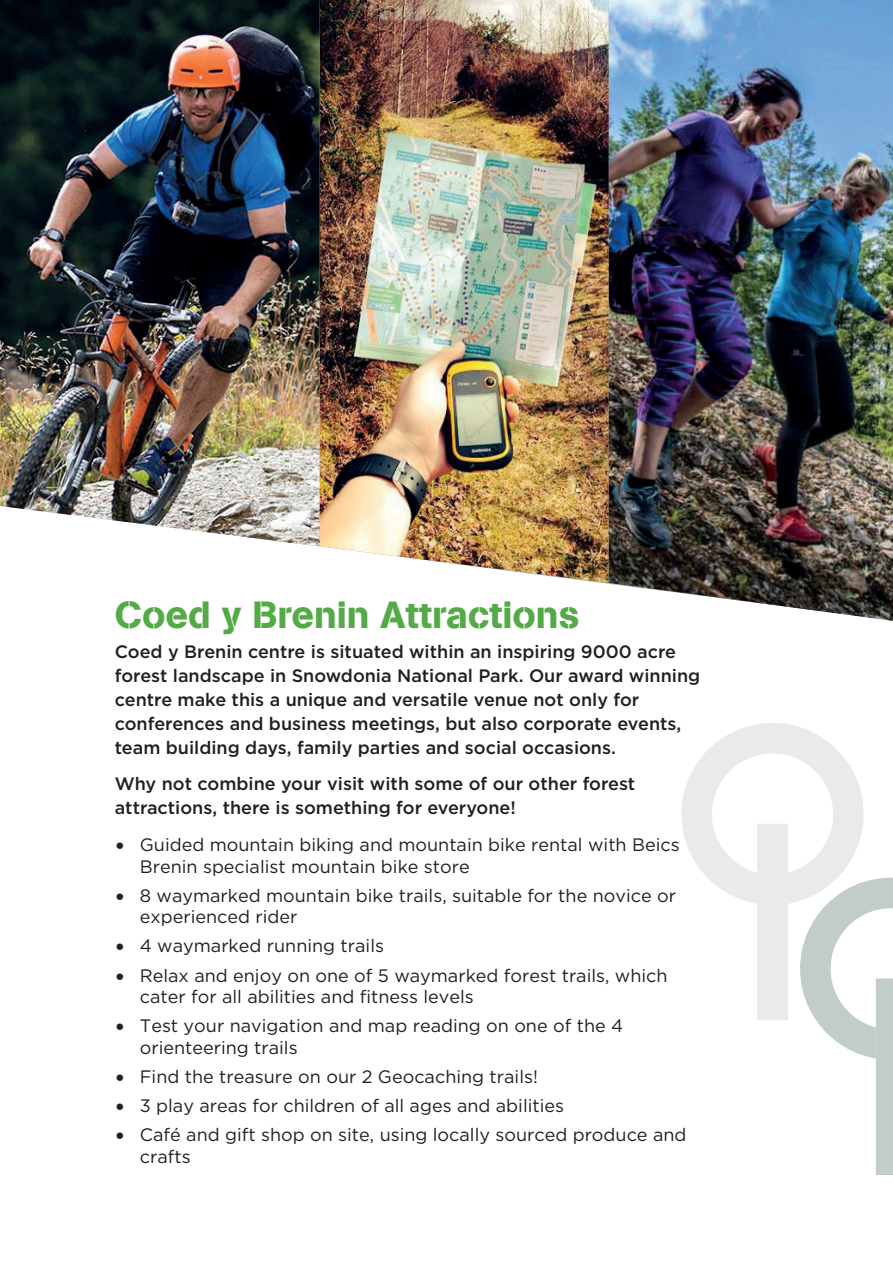
<style>
.page{position:relative;width:893px;height:1263px;background:#fff}
.page>*{position:absolute;margin:0;border:0;box-sizing:border-box;transform-origin:0 0}
.t1{font:37.5px "AG Book Stencil";color:#54aa46}
.t2{font:18px/21.6px "Gotham";color:#231f20}
.t3{font:500 18px/24px "Gotham";color:#231f20}
</style>
<div class="page">
<svg style="left:681px;top:723px;width:212px;height:452px"></svg>
<img style="left:320px;top:0;width:289px;height:583px">
<img style="left:609px;top:0;width:284px;height:621px">
<img style="left:0;top:0;width:320px;height:546px">
<h1 class="t1" style="left:115px;top:593px;width:466px">Coed y Brenin Attractions</h1>
<p class="t3" style="left:115px;top:639px;width:587px">Coed y Brenin centre is situated within an inspiring 9000 acre forest landscape in Snowdonia National Park. Our award winning centre make this a unique and versatile venue not only for conferences and business meetings, but also corporate events, team building days, family parties and social occasions.</p>
<p class="t3" style="left:115px;top:772px;width:522px">Why not combine your visit with some of our other forest attractions, there is something for everyone!</p>
<p class="t2" style="left:140px;top:833px;width:541px;text-indent:-24px">• Guided mountain biking and mountain bike rental with Beics<br>Brenin specialist mountain bike store</p>
<p class="t2" style="left:140px;top:884px;width:538px;text-indent:-24px">• 8 waymarked mountain bike trails, suitable for the novice or experienced rider</p>
<p class="t2" style="left:116px;top:935px;width:270px">• 4 waymarked running trails</p>
<p class="t2" style="left:140px;top:964px;width:529px;text-indent:-24px">• Relax and enjoy on one of 5 waymarked forest trails, which cater for all abilities and fitness levels</p>
<p class="t2" style="left:140px;top:1015px;width:485px;text-indent:-24px">• Test your navigation and map reading on one of the 4 orienteering trails</p>
<p class="t2" style="left:116px;top:1065px;width:424px">• Find the treasure on our 2 Geocaching trails!</p>
<p class="t2" style="left:116px;top:1094px;width:450px">• 3 play areas for children of all ages and abilities</p>
<p class="t2" style="left:140px;top:1123px;width:548px;text-indent:-24px">• Café and gift shop on site, using locally sourced produce and crafts</p>
</div>
